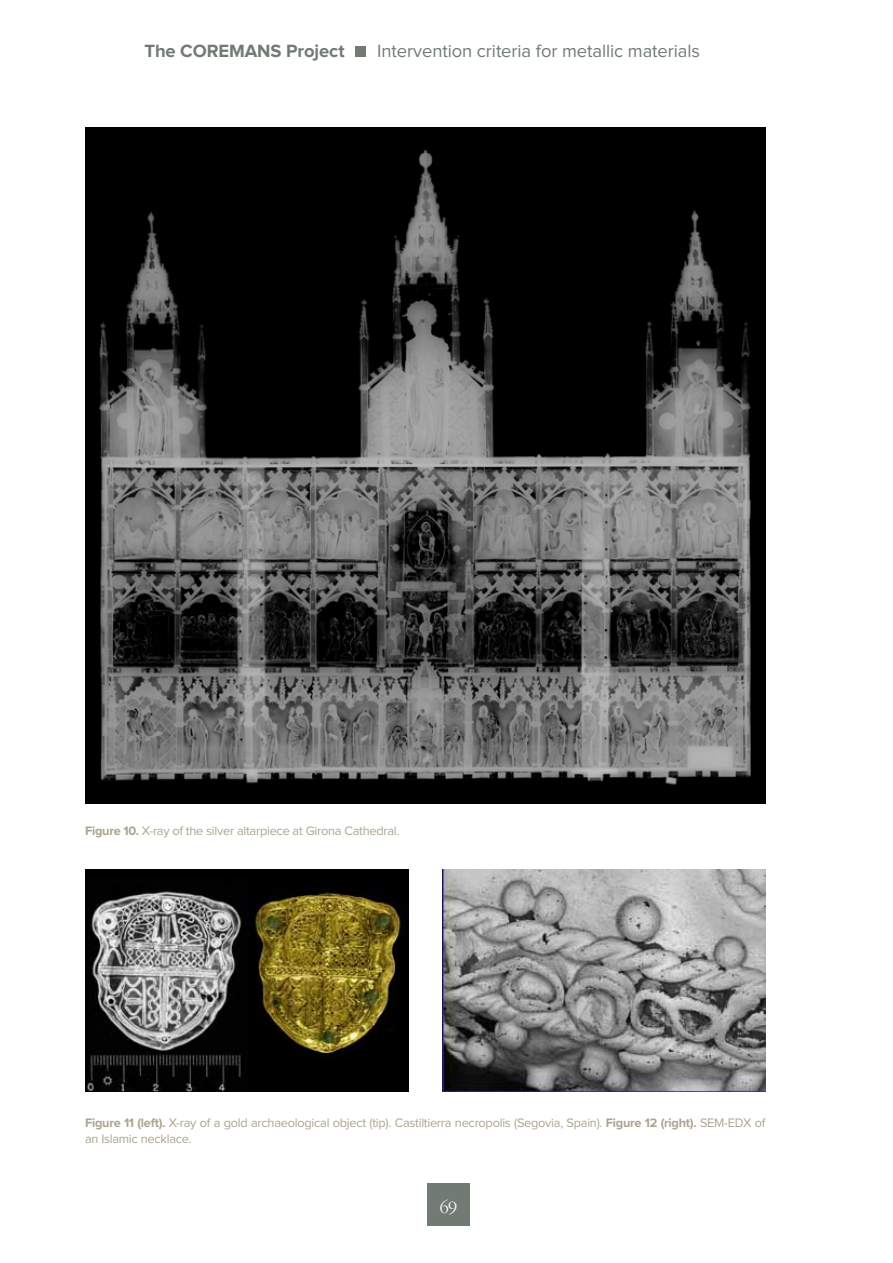
<style>
.page{position:relative;width:893px;height:1263px;background:#fff}
.page>*{position:absolute;margin:0;border:0;box-sizing:border-box;transform-origin:0 0}
.t1{font:18.45px "Proxima Nova";letter-spacing:-.005em;color:#717b73}
.t2{font:700 18.45px "Proxima Nova";letter-spacing:-.005em;color:#717b73}
.t3{font:300 18px "ITC Garamond Std";color:#fff}
.t4{font:12.75px/15.8px "Proxima Nova";letter-spacing:-.02em;color:#aba48f}
.s1{font-weight:700}
</style>
<div class="page">
<div style="left:356px;top:46px;width:10px;height:10px;background:#717b73"></div>
<div style="left:427px;top:1184px;width:43px;height:42px;background:#717b73"></div>
<img style="left:85px;top:128px;width:680px;height:676px">
<img style="left:85px;top:869px;width:323px;height:222px">
<img style="left:442px;top:869px;width:323px;height:222px">
<h1 class="t2" style="left:144px;top:42px;width:202px">The COREMANS Project</h1>
<h1 class="t1" style="left:377px;top:42px;width:324px">Intervention criteria for metallic materials</h1>
<p class="t4" style="left:85px;top:823px;width:316px"><span class="s1">Figure 10.</span> X-ray of the silver altarpiece at Girona Cathedral.</p>
<p class="t4" style="left:85px;top:1116px;width:682px"><span class="s1">Figure 11 (left).</span> X-ray of a gold archaeological object (tip). Castiltierra necropolis (Segovia, Spain). <span class="s1">Figure 12 (right).</span> SEM-EDX of an Islamic necklace.</p>
<h2 class="t3" style="left:440px;top:1197px;width:19px">69</h2>
</div>
